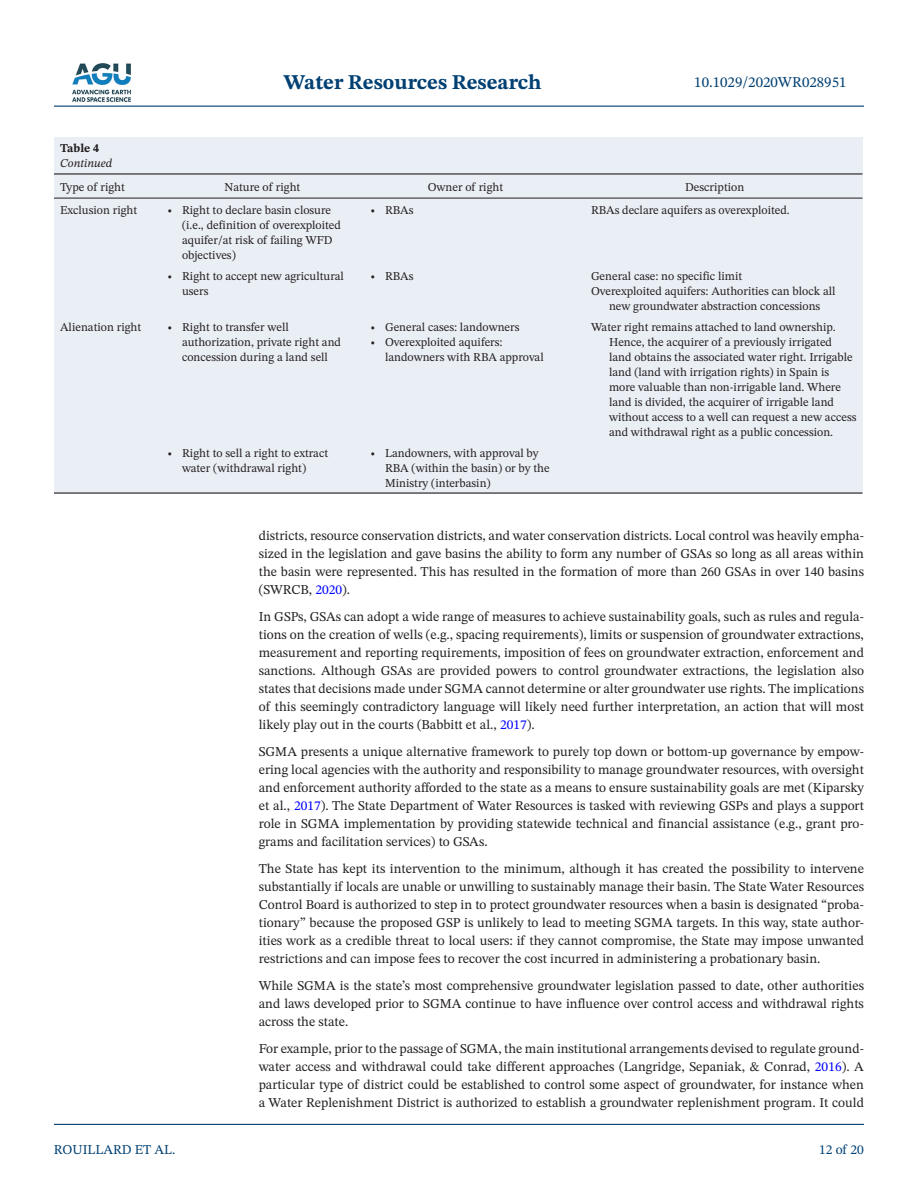
<style>
.page{position:relative;width:918px;height:1188px;background:#fff}
.page>*{position:absolute;margin:0;border:0;box-sizing:border-box;transform-origin:0 0}
.t1{font:700 21px "STIX Two Text";color:#004073}
.t2{font:15px "STIX Two Text";color:#004073}
.t3{font:13.5px/18px "STIX Two Text";color:#231f20;text-align:justify}
.t4{font:13.5px "STIX Two Text";color:#004073}
.t5{font:12px/15px "STIX Two Text";color:#231f20}
.t6{font:italic 12px "STIX Two Text";color:#231f20}
.t7{font:700 12px "STIX Two Text";color:#231f20}
.s1{color:#00f}
</style>
<div class="page">
<hr style="left:54px;top:106px;width:810px;height:1px;background:#004073">
<hr style="left:54px;top:1124px;width:810px;height:1px;background:#004073">
<img style="left:72px;top:63px;width:59px;height:39px">
<div style="left:54px;top:137px;width:808px;height:36px;background:#eaeef5"></div>
<div style="left:54px;top:173px;width:808px;height:321px;background:#eaeef5"></div>
<hr style="left:54px;top:173px;width:107px;height:2px;background:#231f20">
<hr style="left:54px;top:492px;width:107px;height:2px;background:#231f20">
<hr style="left:54px;top:198px;width:107px;height:1px;background:#231f20">
<hr style="left:161px;top:173px;width:203px;height:2px;background:#231f20">
<hr style="left:161px;top:198px;width:203px;height:1px;background:#231f20">
<hr style="left:364px;top:173px;width:203px;height:2px;background:#231f20">
<hr style="left:364px;top:198px;width:203px;height:1px;background:#231f20">
<hr style="left:567px;top:173px;width:295px;height:2px;background:#231f20">
<hr style="left:567px;top:198px;width:295px;height:1px;background:#231f20">
<hr style="left:161px;top:492px;width:203px;height:2px;background:#231f20">
<hr style="left:364px;top:492px;width:203px;height:2px;background:#231f20">
<hr style="left:567px;top:492px;width:295px;height:2px;background:#231f20">
<h1 class="t1" style="left:284px;top:67px;width:260px">Water Resources Research</h1>
<p class="t2" style="left:694px;top:72px;width:154px">10.1029/2020WR028951</p>
<p class="t7" style="left:60px;top:140px;width:41px">Table 4</p>
<p class="t6" style="left:60px;top:155px;width:54px">Continued</p>
<p class="t5" style="left:60px;top:179px;width:67px">Type of right</p>
<p class="t5" style="left:225px;top:179px;width:77px">Nature of right</p>
<p class="t5" style="left:428px;top:179px;width:77px">Owner of right</p>
<p class="t5" style="left:685px;top:179px;width:61px">Description</p>
<p class="t5" style="left:60px;top:202px;width:79px">Exclusion right</p>
<p class="t5" style="left:182px;top:202px;width:160px;text-indent:-15px">• Right to declare basin closure (i.e., definition of overexploited aquifer/at risk of failing WFD objectives)</p>
<p class="t5" style="left:370px;top:202px;width:45px">• RBAs</p>
<p class="t5" style="left:591px;top:202px;width:200px">RBAs declare aquifers as overexploited.</p>
<p class="t5" style="left:182px;top:268px;width:164px;text-indent:-15px">• Right to accept new agricultural users</p>
<p class="t5" style="left:370px;top:268px;width:45px">• RBAs</p>
<p class="t5" style="left:591px;top:268px;width:153px">General case: no specific limit</p>
<p class="t5" style="left:591px;top:283px;width:246px">Overexploited aquifers: Authorities can block all</p>
<p class="t5" style="left:609px;top:298px;width:213px">new groundwater abstraction concessions</p>
<p class="t5" style="left:60px;top:319px;width:83px">Alienation right</p>
<p class="t5" style="left:182px;top:319px;width:161px;text-indent:-15px">• Right to transfer well authorization, private right and concession during a land sell</p>
<p class="t5" style="left:370px;top:319px;width:151px">• General cases: landowners</p>
<p class="t5" style="left:385px;top:334px;width:160px;text-indent:-15px">• Overexploited aquifers: landowners with RBA approval</p>
<p class="t5" style="left:167px;top:446px;width:163px;text-align:center">• Right to sell a right to extract water (withdrawal right)</p>
<p class="t5" style="left:385px;top:446px;width:166px;text-indent:-15px">• Landowners, with approval by<br>RBA (within the basin) or by the<br>Ministry (interbasin)</p>
<p class="t5" style="left:609px;top:319px;width:249px;text-indent:-18px">Water right remains attached to land ownership.<br>Hence, the acquirer of a previously irrigated land obtains the associated water right. Irrigable land (land with irrigation rights) in Spain is more valuable than non-irrigable land. Where land is divided, the acquirer of irrigable land without access to a well can request a new access and withdrawal right as a public concession.</p>
<p class="t4" style="left:54px;top:1140px;width:123px">ROUILLARD ET AL.</p>
<p class="t3" style="left:259px;top:526px;width:607px">districts, resource conservation districts, and water conservation districts. Local control was heavily empha&shy;sized in the legislation and gave basins the ability to form any number of GSAs so long as all areas within the basin were represented. This has resulted in the formation of more than 260 GSAs in over 140 basins (SWRCB, <span class="s1">2020</span>).</p>
<p class="t3" style="left:259px;top:607px;width:607px">In GSPs, GSAs can adopt a wide range of measures to achieve sustainability goals, such as rules and regula&shy;tions on the creation of wells (e.g., spacing requirements), limits or suspension of groundwater extractions, measurement and reporting requirements, imposition of fees on groundwater extraction, enforcement and sanctions. Although GSAs are provided powers to control groundwater extractions, the legislation also states that decisions made under SGMA cannot determine or alter groundwater use rights. The implications of this seemingly contradictory language will likely need further interpretation, an action that will most likely play out in the courts (Babbitt et al., <span class="s1">2017</span>).</p>
<p class="t3" style="left:259px;top:742px;width:607px">SGMA presents a unique alternative framework to purely top down or bottom-up governance by empow&shy;ering local agencies with the authority and responsibility to manage groundwater resources, with oversight and enforcement authority afforded to the state as a means to ensure sustainability goals are met (Kiparsky et al., <span class="s1">2017</span>). The State Department of Water Resources is tasked with reviewing GSPs and plays a support role in SGMA implementation by providing statewide technical and financial assistance (e.g., grant pro&shy;grams and facilitation services) to GSAs.</p>
<p class="t3" style="left:259px;top:859px;width:607px">The State has kept its intervention to the minimum, although it has created the possibility to intervene substantially if locals are unable or unwilling to sustainably manage their basin. The State Water Resources Control Board is authorized to step in to protect groundwater resources when a basin is designated “proba&shy;tionary” because the proposed GSP is unlikely to lead to meeting SGMA targets. In this way, state author&shy;ities work as a credible threat to local users: if they cannot compromise, the State may impose unwanted restrictions and can impose fees to recover the cost incurred in administering a probationary basin.</p>
<p class="t3" style="left:259px;top:976px;width:607px">While SGMA is the state’s most comprehensive groundwater legislation passed to date, other authorities and laws developed prior to SGMA continue to have influence over control access and withdrawal rights across the state.</p>
<p class="t3" style="left:259px;top:1039px;width:607px">For example, prior to the passage of SGMA, the main institutional arrangements devised to regulate ground&shy;water access and withdrawal could take different approaches (Langridge, Sepaniak, &amp; Conrad, <span class="s1">2016</span>). A particular type of district could be established to control some aspect of groundwater, for instance when a Water Replenishment District is authorized to establish a groundwater replenishment program. It could</p>
<p class="t4" style="left:819px;top:1140px;width:46px">12 of 20</p>
</div>
